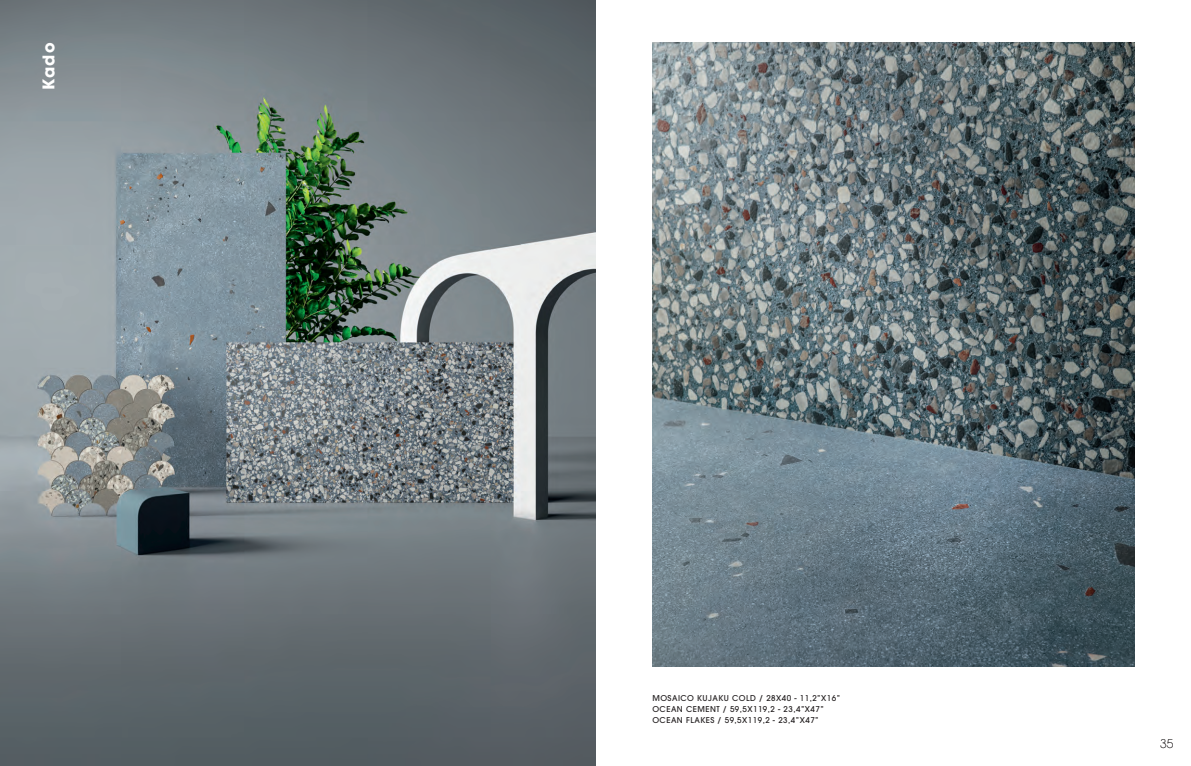
<style>
.page{position:relative;width:1191px;height:766px;background:#fff}
.page>*{position:absolute;margin:0;border:0;box-sizing:border-box;transform-origin:0 0}
.t1{font:700 16px "ITC Avant Garde Pro";color:#fff}
.t2{font:200 12px "ITC Avant Garde Pro";color:#231f20}
.t3{font:500 8px/11px "Avant Garde";letter-spacing:.06em;color:#231f20}
</style>
<div class="page">
<img style="left:0;top:0;width:595px;height:765px">
<img style="left:652px;top:43px;width:482px;height:623px">
<p class="t1" style="left:38px;top:90px;width:49px;rotate:-90deg">Kado</p>
<p class="t3" style="left:652px;top:692px;width:189px">MOSAICO KUJAKU COLD / 28X40 - 11,2”X16”<br>OCEAN CEMENT / 59,5X119,2 - 23,4”X47”<br>OCEAN FLAKES / 59,5X119,2 - 23,4”X47”</p>
<h2 class="t2" style="left:1160px;top:736px;width:15px">35</h2>
</div>
